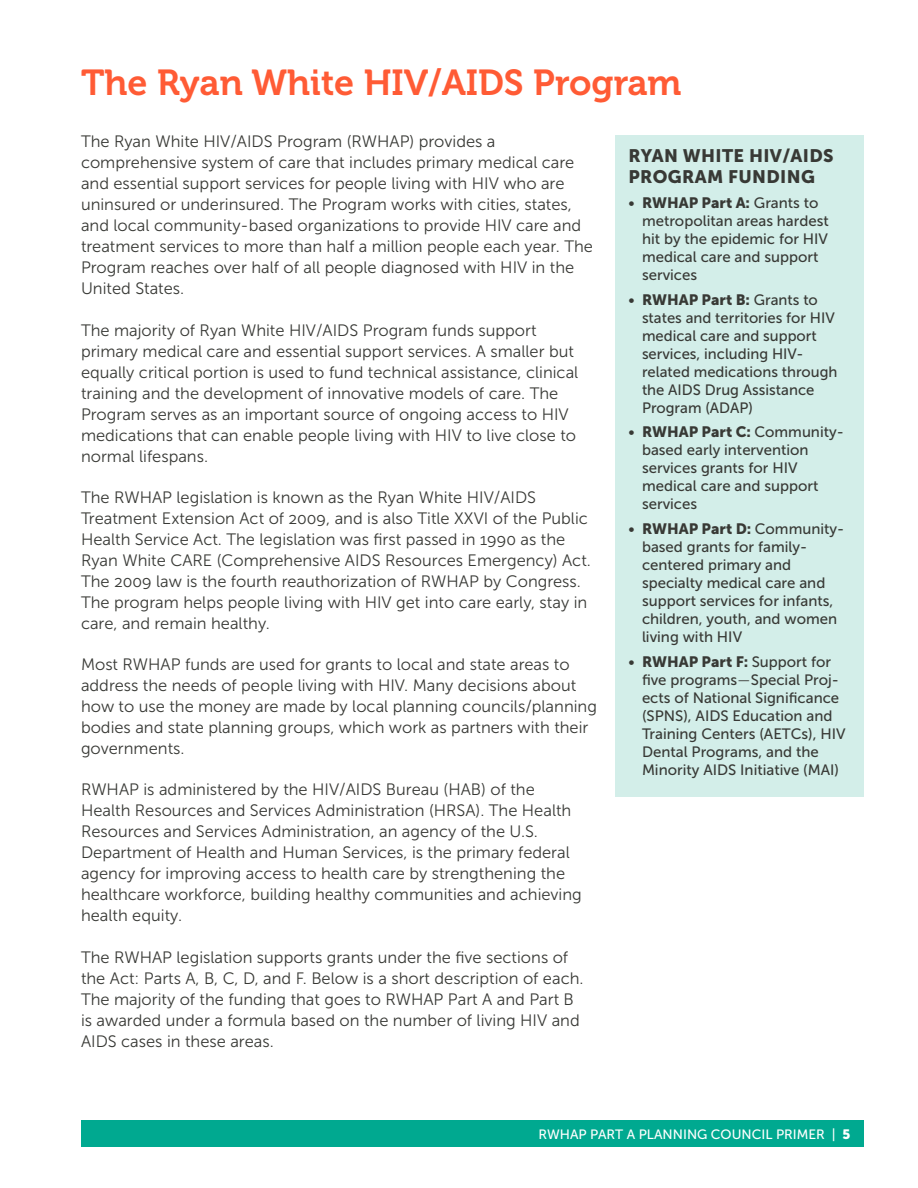
<style>
.page{position:relative;width:918px;height:1188px;background:#fff}
.page>*{position:absolute;margin:0;border:0;box-sizing:border-box;transform-origin:0 0}
.t1{font:36px "Museo 700";color:#ff5b35}
.sidebar__h1{font:18px/21px "Museo Sans 900";letter-spacing:.02em;color:#383935}
.main{font:16.5px/21px "Museo Sans 300";color:#383935}
.t2{font:15px/18px "Museo Sans 500";color:#383935}
.t3{font:13.5px "Museo Sans 500";color:#fff}
.s1{font-family:"Museo Sans 900"}
.s2{font-family:"Museo Sans 300"}
</style>
<div class="page">
<div style="left:81px;top:1120px;width:783px;height:28px;background:#00a990"></div>
<div style="left:615px;top:135px;width:249px;height:661px;background:#d3eee9"></div>
<p class="t1" style="left:81px;top:62px;width:602px">The Ryan White HIV/AIDS Program</p>
<p class="main" style="left:81px;top:131px;width:513px">The Ryan White HIV/AIDS Program (RWHAP) provides a comprehensive system of care that includes primary medical care and essential support services for people living with HIV who are uninsured or underinsured. The Program works with cities, states, and local community-based organizations to provide HIV care and treatment services to more than half a million people each year. The Program reaches over half of all people diagnosed with HIV in the United States.</p>
<p class="main" style="left:81px;top:320px;width:499px">The majority of Ryan White HIV/AIDS Program funds support primary medical care and essential support services. A smaller but equally critical portion is used to fund technical assistance, clinical training and the development of innovative models of care. The Program serves as an important source of ongoing access to HIV medications that can enable people living with HIV to live close to normal lifespans.</p>
<p class="main" style="left:81px;top:487px;width:511px">The RWHAP legislation is known as the Ryan White HIV/AIDS Treatment Extension Act of 2009, and is also Title XXVI of the Public Health Service Act. The legislation was first passed in 1990 as the Ryan White CARE (Comprehensive AIDS Resources Emergency) Act.<br>The 2009 law is the fourth reauthorization of RWHAP by Congress.<br>The program helps people living with HIV get into care early, stay in care, and remain healthy.</p>
<p class="main" style="left:81px;top:654px;width:518px">Most RWHAP funds are used for grants to local and state areas to address the needs of people living with HIV. Many decisions about how to use the money are made by local planning councils/planning bodies and state planning groups, which work as partners with their governments.</p>
<p class="main" style="left:81px;top:779px;width:502px">RWHAP is administered by the HIV/AIDS Bureau (HAB) of the Health Resources and Services Administration (HRSA). The Health Resources and Services Administration, an agency of the U.S.<br>Department of Health and Human Services, is the primary federal agency for improving access to health care by strengthening the healthcare workforce, building healthy communities and achieving health equity.</p>
<p class="main" style="left:81px;top:947px;width:504px">The RWHAP legislation supports grants under the five sections of the Act: Parts A, B, C, D, and F. Below is a short description of each.<br>The majority of the funding that goes to RWHAP Part A and Part B is awarded under a formula based on the number of living HIV and AIDS cases in these areas.</p>
<p class="sidebar__h1" style="left:628px;top:145px;width:207px">RYAN WHITE HIV/AIDS<br>PROGRAM FUNDING</p>
<p class="t2" style="left:642px;top:194px;width:188px;text-indent:-14px">• <span class="s1">RWHAP Part A:</span> Grants to metropolitan areas hardest hit by the epidemic for HIV medical care and support services</p>
<p class="t2" style="left:642px;top:290px;width:197px;text-indent:-14px">• <span class="s1">RWHAP Part B:</span> Grants to states and territories for HIV medical care and support services, including HIV&shy;related medications through the AIDS Drug Assistance<br>Program (ADAP)</p>
<p class="t2" style="left:642px;top:423px;width:203px;text-indent:-14px">• <span class="s1">RWHAP Part C:</span> Community&shy;based early intervention services grants for HIV medical care and support services</p>
<p class="t2" style="left:642px;top:520px;width:204px;text-indent:-14px">• <span class="s1">RWHAP Part D:</span> Community&shy;based grants for family&shy;centered primary and specialty medical care and support services for infants, children, youth, and women living with HIV</p>
<p class="t2" style="left:642px;top:653px;width:205px;text-indent:-14px">• <span class="s1">RWHAP Part F:</span> Support for five programs<span class="s2">—</span>Special Proj&shy;ects of National Significance (SPNS), AIDS Education and<br>Training Centers (AETCs), HIV<br>Dental Programs, and the<br>Minority AIDS Initiative (MAI)</p>
<p class="t3" style="left:538px;top:1127px;width:314px">RWHAP PART A PLANNING COUNCIL PRIMER | <span class="s1">5</span></p>
</div>
